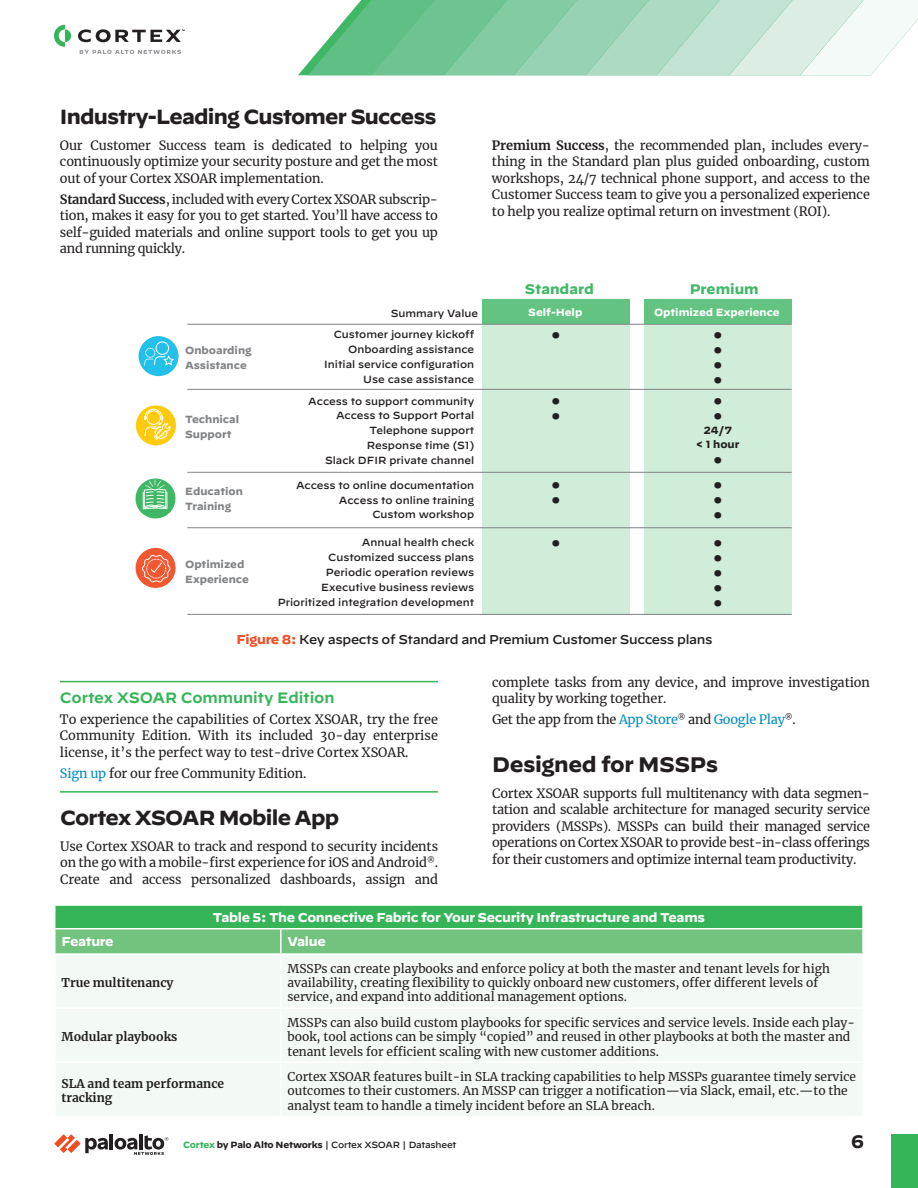
<style>
.page{position:relative;width:918px;height:1188px;background:#fff}
.page>*{position:absolute;margin:0;border:0;box-sizing:border-box;transform-origin:0 0}
.t1{font:500 24.15px/21px "Decimal";color:#231f20}
.t2{font:700 21px "Decimal";letter-spacing:-.02em;color:#231f20}
.t3{font:700 20.4px "Decimal";letter-spacing:-.04em;color:#231f20}
.t4{font:700 18px "Decimal";color:#231f20}
.quote_top_rule{font:600 15px "Decimal";letter-spacing:-.01em;color:#36b558}
.t5{font:700 13.8px "Decimal";color:#3fb764}
.body-text{font:12.75px/16.5px "Merriweather";letter-spacing:-.01em;color:#231f20;text-align:justify}
.table-title{font:700 12.75px "Decimal";letter-spacing:-.025em;color:#fff}
.figure-title{font:500 12.75px "Decimal";letter-spacing:-.025em;color:#231f20}
.quote_bottom_rule{font:12.75px "Merriweather";letter-spacing:-.01em;color:#231f20}
.table-body-text{font:12px/14.4px "Merriweather";color:#231f20}
.table-body-text-2{font:700 12px/14.4px "Merriweather";color:#231f20}
.t6{font:500 10.35px/15px "Decimal";color:#231f20;text-align:right}
.t7{font:700 10.35px/15px "Decimal";color:#808285}
.t8{font:700 10.35px "Decimal";color:#fff}
.t9{font:700 10.35px/13.8px "Decimal";color:#231f20;text-align:center}
.t10{font:500 9px "Decimal";letter-spacing:-.025em;color:#231f20}
.s1{font-weight:700}
.s2{font-weight:700;color:#f04d22}
.s3{color:#008dc1}
.s4{font-weight:700;color:#36b558}
</style>
<div class="page">
<svg style="left:298px;top:0;width:620px;height:75px"></svg>
<svg style="left:54px;top:25px;width:17px;height:22px"></svg>
<svg style="left:78px;top:29px;width:107px;height:13px"></svg>
<svg style="left:80px;top:50px;width:101px;height:4px"></svg>
<hr style="left:110px;top:1134px;width:3px;height:15px;background:#231f20">
<svg style="left:54px;top:1134px;width:54px;height:19px"></svg>
<hr style="left:139px;top:1134px;width:4px;height:15px;background:#231f20">
<svg style="left:115px;top:1135px;width:53px;height:20px"></svg>
<div style="left:891px;top:1134px;width:27px;height:54px;background:#36b558"></div>
<div style="left:482px;top:299px;width:148px;height:315px;background:#cfedd8"></div>
<div style="left:482px;top:299px;width:148px;height:25px;background:#63c481"></div>
<div style="left:644px;top:299px;width:148px;height:315px;background:#cfedd8"></div>
<hr style="left:187px;top:324px;width:605px;height:1px;background:#808285">
<hr style="left:187px;top:389px;width:605px;height:1px;background:#808285">
<hr style="left:187px;top:472px;width:605px;height:1px;background:#808285">
<hr style="left:187px;top:527px;width:605px;height:1px;background:#808285">
<hr style="left:187px;top:614px;width:605px;height:1px;background:#808285">
<div style="left:644px;top:299px;width:148px;height:25px;background:#63c481"></div>
<div style="left:139px;top:336px;width:40px;height:40px;background:#23c1ea;border-radius:50%"></div>
<svg style="left:135px;top:405px;width:41px;height:41px"></svg>
<svg style="left:135px;top:478px;width:41px;height:41px"></svg>
<div style="left:156px;top:342px;width:13px;height:13px;border:1px solid #fff;border-radius:50%"></div>
<div style="left:146px;top:348px;width:9px;height:10px;border:1px dashed #fff;border-radius:50%"></div>
<svg style="left:144px;top:355px;width:30px;height:11px"></svg>
<svg style="left:135px;top:547px;width:41px;height:41px"></svg>
<hr style="left:60px;top:681px;width:378px;height:1px;background:#36b558">
<hr style="left:60px;top:791px;width:378px;height:2px;background:#36b558">
<div style="left:55px;top:905px;width:808px;height:24px;background:#36b558"></div>
<div style="left:56px;top:930px;width:806px;height:23px;background:#72c37e"></div>
<div style="left:56px;top:955px;width:806px;height:160px;background:#f3faf5"></div>
<hr style="left:54px;top:904px;width:227px;height:2px;background:#fff">
<hr style="left:54px;top:906px;width:2px;height:22px;background:#fff">
<hr style="left:281px;top:904px;width:583px;height:2px;background:#fff">
<hr style="left:862px;top:906px;width:2px;height:22px;background:#fff">
<hr style="left:54px;top:928px;width:227px;height:2px;background:#fff">
<hr style="left:281px;top:928px;width:583px;height:2px;background:#fff">
<hr style="left:280px;top:930px;width:2px;height:23px;background:#fff">
<hr style="left:280px;top:955px;width:2px;height:52px;background:#fff">
<hr style="left:54px;top:1007px;width:227px;height:2px;background:#fff">
<hr style="left:281px;top:1007px;width:583px;height:2px;background:#fff">
<hr style="left:280px;top:1009px;width:2px;height:53px;background:#fff">
<hr style="left:54px;top:1062px;width:227px;height:1px;background:#fff">
<hr style="left:281px;top:1062px;width:583px;height:1px;background:#fff">
<hr style="left:280px;top:1063px;width:2px;height:53px;background:#fff">
<p class="t3" style="left:60px;top:105px;width:378px">Industry-Leading Customer Success</p>
<p class="body-text" style="left:60px;top:137px;width:380px">Our Customer Success team is dedicated to helping you continuously optimize your security posture and get the most out of your Cortex XSOAR implementation.</p>
<p class="body-text" style="left:60px;top:191px;width:380px"><span class="s1">Standard Success</span>, included with every Cortex XSOAR subscrip&shy;tion, makes it easy for you to get started. You’ll have access to self-guided materials and online support tools to get you up and running quickly.</p>
<p class="t7" style="left:185px;top:343px;width:68px">Onboarding<br>Assistance</p>
<p class="t7" style="left:185px;top:412px;width:56px">Technical<br>Support</p>
<p class="t7" style="left:185px;top:484px;width:59px">Education<br>Training</p>
<p class="t7" style="left:185px;top:557px;width:65px">Optimized<br>Experience</p>
<p class="t6" style="left:334px;top:301px;width:146px;line-height:21.1px;text-align:left;text-indent:57px">Summary Value<br>Customer journey kickoff</p>
<p class="t6" style="left:324px;top:341px;width:151px">Onboarding assistance<br>Initial service configuration<br>Use case assistance</p>
<p class="t6" style="left:308px;top:392px;width:167px">Access to support community<br>Access to Support Portal<br>Telephone support<br>Response time (S1)<br>Slack DFIR private channel</p>
<p class="t6" style="left:296px;top:476px;width:180px">Access to online documentation<br>Access to online training<br>Custom workshop</p>
<p class="t6" style="left:278px;top:534px;width:198px">Annual health check<br>Customized success plans<br>Periodic operation reviews<br>Executive business reviews<br>Prioritized integration development</p>
<p class="body-text" style="left:492px;top:137px;width:380px"><span class="s1">Premium Success</span>, the recommended plan, includes every&shy;thing in the Standard plan plus guided onboarding, custom workshops, 24/7 technical phone support, and access to the Customer Success team to give you a personalized experience to help you realize optimal return on investment (ROI).</p>
<p class="t5" style="left:525px;top:281px;width:71px">Standard</p>
<p class="t5" style="left:690px;top:281px;width:71px">Premium</p>
<p class="t8" style="left:528px;top:306px;width:56px">Self-Help</p>
<p class="t8" style="left:654px;top:306px;width:127px">Optimized Experience</p>
<p class="t1" style="left:551px;top:321px;width:12px">•</p>
<p class="t1" style="left:713px;top:321px;width:12px">•</p>
<p class="t1" style="left:713px;top:336px;width:12px">•</p>
<p class="t1" style="left:713px;top:351px;width:12px">•</p>
<p class="t1" style="left:713px;top:366px;width:12px">• •</p>
<p class="t9" style="left:696px;top:424px;width:45px"><sup>•</sup>24/7<br>&lt; 1 hour</p>
<p class="t1" style="left:713px;top:443px;width:12px;line-height:25px">• •</p>
<p class="t1" style="left:713px;top:486px;width:12px">•</p>
<p class="t1" style="left:713px;top:497px;width:12px;line-height:28px">• •</p>
<p class="t1" style="left:713px;top:544px;width:12px">•</p>
<p class="t1" style="left:713px;top:558px;width:12px">•</p>
<p class="t1" style="left:713px;top:573px;width:12px">•</p>
<p class="t1" style="left:713px;top:588px;width:12px">•</p>
<p class="t1" style="left:551px;top:387px;width:12px">•</p>
<p class="t1" style="left:551px;top:402px;width:12px">•</p>
<p class="t1" style="left:551px;top:471px;width:12px">•</p>
<p class="t1" style="left:551px;top:486px;width:12px">•</p>
<p class="t1" style="left:551px;top:529px;width:12px">•</p>
<p class="figure-title" style="left:237px;top:628px;width:478px"><span class="s2">Figure 8:</span> Key aspects of Standard and Premium Customer Success plans</p>
<p class="body-text" style="left:492px;top:674px;width:379px">complete tasks from any device, and improve investigation quality by working together.</p>
<p class="body-text" style="left:492px;top:711px;width:305px">Get the app from the <span class="s3">App Store</span><sup>®</sup> and <span class="s3">Google Play</span><sup>®</sup>.</p>
<p class="t2" style="left:492px;top:753px;width:227px">Designed for MSSPs</p>
<p class="body-text" style="left:492px;top:784px;width:379px">Cortex XSOAR supports full multitenancy with data segmen&shy;tation and scalable architecture for managed security service providers (MSSPs). MSSPs can build their managed service operations on Cortex XSOAR to provide best-in-class offerings for their customers and optimize internal team productivity.</p>
<p class="quote_top_rule" style="left:60px;top:683px;width:276px">Cortex XSOAR Community Edition</p>
<p class="body-text" style="left:60px;top:710px;width:380px">To experience the capabilities of Cortex XSOAR, try the free Community Edition. With its included 30-day enterprise license, it’s the perfect way to test-drive Cortex XSOAR.</p>
<p class="quote_bottom_rule" style="left:60px;top:764px;width:248px"><span class="s3">Sign up</span> for our free Community Edition.</p>
<p class="t3" style="left:60px;top:806px;width:281px">Cortex XSOAR Mobile App</p>
<p class="body-text" style="left:60px;top:838px;width:380px">Use Cortex XSOAR to track and respond to security incidents on the go with a mobile-first experience for iOS and Android<sup>®</sup>.<br>Create and access personalized dashboards, assign and</p>
<p class="table-title" style="left:213px;top:910px;width:493px">Table 5: The Connective Fabric for Your Security Infrastructure and Teams</p>
<p class="table-title" style="left:62px;top:934px;width:54px">Feature</p>
<p class="table-title" style="left:288px;top:934px;width:40px">Value</p>
<p class="table-body-text-2" style="left:62px;top:975px;width:114px">True multitenancy</p>
<p class="table-body-text" style="left:288px;top:961px;width:544px">MSSPs can create playbooks and enforce policy at both the master and tenant levels for high availability, creating flexibility to quickly onboard new customers, offer different levels of service, and expand into additional management options.</p>
<p class="table-body-text-2" style="left:62px;top:1029px;width:117px">Modular playbooks</p>
<p class="table-body-text" style="left:288px;top:1015px;width:569px">MSSPs can also build custom playbooks for specific services and service levels. Inside each play&shy;book, tool actions can be simply “copied” and reused in other playbooks at both the master and tenant levels for efficient scaling with new customer additions.</p>
<p class="table-body-text-2" style="left:62px;top:1076px;width:164px">SLA and team performance tracking</p>
<p class="table-body-text" style="left:288px;top:1069px;width:570px">Cortex XSOAR features built-in SLA tracking capabilities to help MSSPs guarantee timely service outcomes to their customers. An MSSP can trigger a notification—via Slack, email, etc.—to the analyst team to handle a timely incident before an SLA breach.</p>
<p class="t10" style="left:183px;top:1137px;width:275px"><span class="s4">Cortex</span> <span class="s1">by Palo Alto Networks</span> | Cortex XSOAR | Datasheet</p>
<h3 class="t4" style="left:851px;top:1132px;width:14px">6</h3>
</div>
